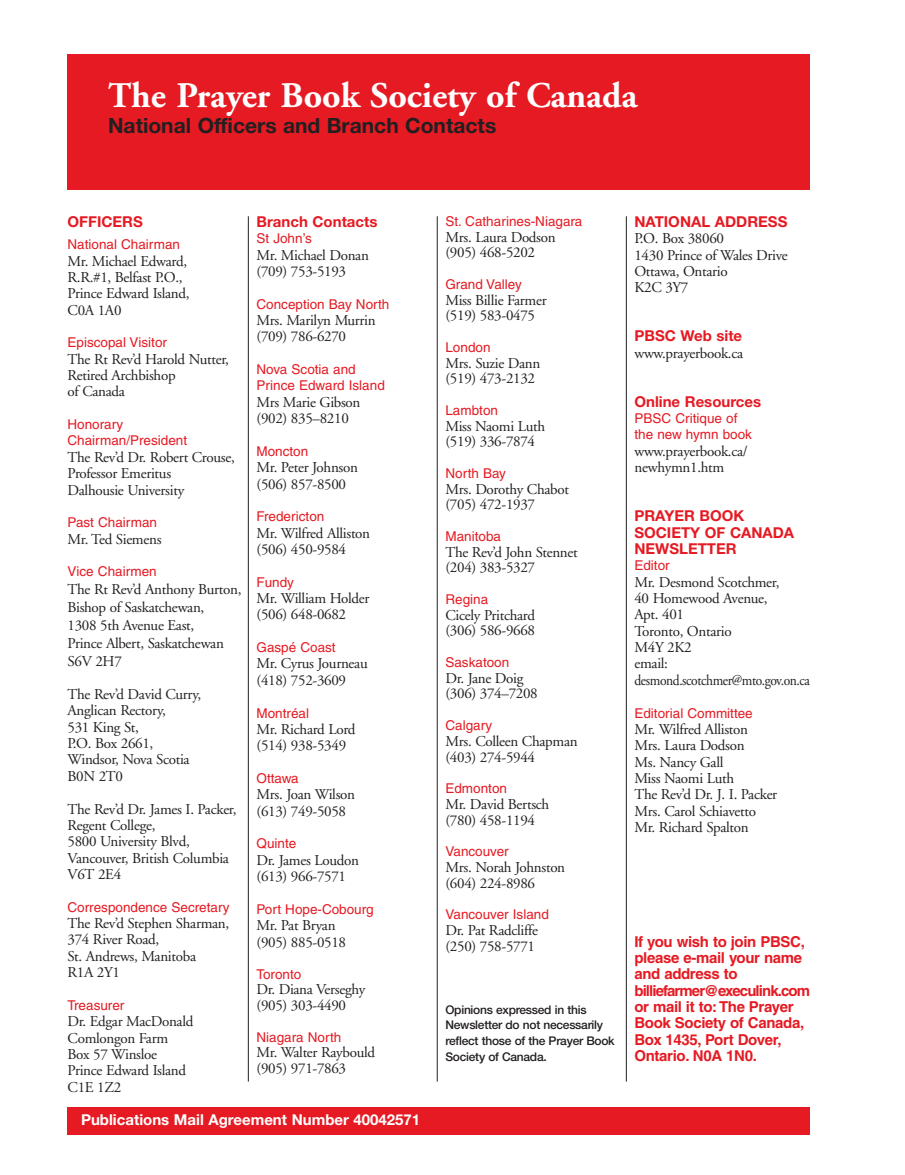
<style>
.page{position:relative;width:905px;height:1175px;background:#fff}
.page>*{position:absolute;margin:0;border:0;box-sizing:border-box;transform-origin:0 0}
.t1{font:700 36px "Adobe Garamond";color:#fff}
.t2{font:700 21px "Helvetica Neue";color:#231f20}
.t3{font:15px/16.4px "Adobe Garamond";letter-spacing:-.02em;color:#231f20}
.t4{font:700 15px/16.4px "Helvetica";letter-spacing:-.02em;color:#e51a23}
.t5{font:700 15px/16.4px "Helvetica Neue";color:#e51a23}
.t6{font:700 15px "Helvetica Neue";color:#fff}
.t7{font:13.5px/16.4px "Helvetica";color:#e51a23}
.t8{font:500 12px/15.8px "Helvetica Neue";letter-spacing:-.02em;color:#231f20}
</style>
<div class="page">
<div style="left:68px;top:1107px;width:742px;height:27px;background:#e51a23"></div>
<div style="left:68px;top:54px;width:742px;height:135px;background:#e51a23"></div>
<hr style="left:248px;top:216px;width:1px;height:865px;background:#231f20">
<hr style="left:437px;top:216px;width:1px;height:865px;background:#231f20">
<hr style="left:626px;top:216px;width:1px;height:865px;background:#231f20">
<h1 class="t1" style="left:108px;top:81px;width:531px">The Prayer Book Society of Canada</h1>
<h2 class="t2" style="left:108px;top:118px;width:390px">National Officers and Branch Contacts</h2>
<p class="t5" style="left:68px;top:215px;width:77px">OFFICERS</p>
<p class="t7" style="left:68px;top:237px;width:114px">National Chairman</p>
<p class="t3" style="left:68px;top:254px;width:124px">Mr. Michael Edward,<br>R.R.#1, Belfast P.O.,<br>Prince Edward Island,<br>C0A 1A0</p>
<p class="t7" style="left:68px;top:336px;width:101px">Episcopal Visitor</p>
<p class="t3" style="left:68px;top:352px;width:163px">The Rt Rev’d Harold Nutter,<br>Retired Archbishop<br>of Canada</p>
<p class="t7" style="left:68px;top:417px;width:121px">Honorary<br>Chairman/President</p>
<p class="t3" style="left:68px;top:450px;width:169px">The Rev’d Dr. Robert Crouse,<br>Professor Emeritus<br>Dalhousie University</p>
<p class="t7" style="left:68px;top:515px;width:91px">Past Chairman</p>
<p class="t3" style="left:68px;top:532px;width:95px">Mr. Ted Siemens</p>
<p class="t7" style="left:68px;top:564px;width:91px">Vice Chairmen</p>
<p class="t3" style="left:68px;top:582px;width:175px;line-height:18px">The Rt Rev’d Anthony Burton,<br>Bishop of Saskatchewan,<br>1308 5th Avenue East,<br>Prince Albert, Saskatchewan<br>S6V 2H7</p>
<p class="t3" style="left:68px;top:687px;width:135px">The Rev’d David Curry,<br>Anglican Rectory,<br>531 King St,<br>P.O. Box 2661,<br>Windsor, Nova Scotia<br>B0N 2T0</p>
<p class="t3" style="left:68px;top:802px;width:170px">The Rev’d Dr. James I. Packer,<br>Regent College,<br>5800 University Blvd,<br>Vancouver, British Columbia<br>V6T 2E4</p>
<p class="t7" style="left:68px;top:900px;width:164px">Correspondence Secretary</p>
<p class="t3" style="left:68px;top:916px;width:163px">The Rev’d Stephen Sharman,<br>374 River Road,<br>St. Andrews, Manitoba<br>R1A 2Y1</p>
<p class="t7" style="left:68px;top:998px;width:58px">Treasurer</p>
<p class="t3" style="left:68px;top:1014px;width:127px">Dr. Edgar MacDonald<br>Comlongon Farm<br>Box 57 Winsloe<br>Prince Edward Island<br>C1E 1Z2</p>
<p class="t5" style="left:256px;top:215px;width:122px">Branch Contacts</p>
<p class="t7" style="left:256px;top:231px;width:57px">St John’s</p>
<p class="t3" style="left:256px;top:248px;width:114px">Mr. Michael Donan (709) 753-5193</p>
<p class="t7" style="left:256px;top:297px;width:134px">Conception Bay North</p>
<p class="t3" style="left:256px;top:313px;width:121px">Mrs. Marilyn Murrin (709) 786-6270</p>
<p class="t7" style="left:256px;top:362px;width:130px">Nova Scotia and<br>Prince Edward Island</p>
<p class="t3" style="left:256px;top:395px;width:105px">Mrs Marie Gibson (902) 835–8210</p>
<p class="t7" style="left:256px;top:444px;width:53px">Moncton</p>
<p class="t3" style="left:256px;top:460px;width:103px">Mr. Peter Johnson (506) 857-8500</p>
<p class="t7" style="left:256px;top:509px;width:69px">Fredericton</p>
<p class="t3" style="left:256px;top:526px;width:115px">Mr. Wilfred Alliston (506) 450-9584</p>
<p class="t7" style="left:256px;top:575px;width:39px">Fundy</p>
<p class="t3" style="left:256px;top:591px;width:115px">Mr. William Holder (506) 648-0682</p>
<p class="t7" style="left:256px;top:640px;width:81px">Gaspé Coast</p>
<p class="t3" style="left:256px;top:657px;width:113px">Mr. Cyrus Journeau (418) 752-3609</p>
<p class="t7" style="left:256px;top:706px;width:54px">Montréal</p>
<p class="t3" style="left:256px;top:722px;width:100px">Mr. Richard Lord (514) 938-5349</p>
<p class="t7" style="left:256px;top:771px;width:44px">Ottawa</p>
<p class="t3" style="left:256px;top:787px;width:100px">Mrs. Joan Wilson (613) 749-5058</p>
<p class="t7" style="left:256px;top:836px;width:41px">Quinte</p>
<p class="t3" style="left:256px;top:853px;width:104px">Dr. James Loudon (613) 966-7571</p>
<p class="t7" style="left:256px;top:902px;width:119px">Port Hope-Cobourg</p>
<p class="t3" style="left:256px;top:918px;width:91px">Mr. Pat Bryan (905) 885-0518</p>
<p class="t7" style="left:256px;top:967px;width:46px">Toronto</p>
<p class="t3" style="left:256px;top:983px;width:110px;line-height:15.8px">Dr. Diana Verseghy (905) 303-4490</p>
<p class="t7" style="left:256px;top:1030px;width:86px">Niagara North</p>
<p class="t3" style="left:256px;top:1046px;width:120px;line-height:15.8px">Mr. Walter Raybould (905) 971-7863</p>
<p class="t6" style="left:81px;top:1114px;width:341px">Publications Mail Agreement Number 40042571</p>
<p class="t7" style="left:445px;top:214px;width:138px">St. Catharines-Niagara</p>
<p class="t3" style="left:445px;top:230px;width:112px;line-height:15.8px">Mrs. Laura Dodson (905) 468-5202</p>
<p class="t7" style="left:445px;top:277px;width:78px">Grand Valley</p>
<p class="t3" style="left:445px;top:293px;width:103px;line-height:15.8px">Miss Billie Farmer (519) 583-0475</p>
<p class="t7" style="left:445px;top:340px;width:47px">London</p>
<p class="t3" style="left:445px;top:356px;width:96px;line-height:15.8px">Mrs. Suzie Dann (519) 473-2132</p>
<p class="t7" style="left:445px;top:403px;width:54px">Lambton</p>
<p class="t3" style="left:445px;top:419px;width:101px;line-height:15.8px">Miss Naomi Luth (519) 336-7874</p>
<p class="t7" style="left:445px;top:466px;width:62px">North Bay</p>
<p class="t3" style="left:445px;top:482px;width:125px;line-height:15.8px">Mrs. Dorothy Chabot (705) 472-1937</p>
<p class="t7" style="left:445px;top:529px;width:57px">Manitoba</p>
<p class="t3" style="left:445px;top:545px;width:134px;line-height:15.8px">The Rev’d John Stennet (204) 383-5327</p>
<p class="t7" style="left:445px;top:592px;width:44px">Regina</p>
<p class="t3" style="left:445px;top:608px;width:91px;line-height:15.8px">Cicely Pritchard (306) 586-9668</p>
<p class="t7" style="left:445px;top:655px;width:65px">Saskatoon</p>
<p class="t3" style="left:445px;top:671px;width:94px;line-height:15.8px">Dr. Jane Doig (306) 374–7208</p>
<p class="t7" style="left:445px;top:718px;width:48px">Calgary</p>
<p class="t3" style="left:445px;top:734px;width:134px;line-height:15.8px">Mrs. Colleen Chapman (403) 274-5944</p>
<p class="t7" style="left:445px;top:781px;width:63px">Edmonton</p>
<p class="t3" style="left:445px;top:797px;width:105px;line-height:15.8px">Mr. David Bertsch (780) 458-1194</p>
<p class="t7" style="left:445px;top:844px;width:65px">Vancouver</p>
<p class="t3" style="left:445px;top:860px;width:121px;line-height:15.8px">Mrs. Norah Johnston (604) 224-8986</p>
<p class="t7" style="left:445px;top:907px;width:105px">Vancouver Island</p>
<p class="t3" style="left:445px;top:923px;width:94px;line-height:15.8px">Dr. Pat Radcliffe (250) 758-5771</p>
<p class="t8" style="left:445px;top:1002px;width:171px">Opinions expressed in this<br>Newsletter do not necessarily reflect those of the Prayer Book<br>Society of Canada.</p>
<p class="t5" style="left:634px;top:215px;width:154px">NATIONAL ADDRESS</p>
<p class="t3" style="left:634px;top:232px;width:155px">P.O. Box 38060<br>1430 Prince of Wales Drive<br>Ottawa, Ontario<br>K2C 3Y7</p>
<p class="t5" style="left:634px;top:329px;width:109px">PBSC Web site</p>
<p class="t3" style="left:634px;top:346px;width:110px">www.prayerbook.ca</p>
<p class="t5" style="left:634px;top:394px;width:128px">Online Resources</p>
<p class="t7" style="left:634px;top:411px;width:119px">PBSC Critique of the new hymn book</p>
<p class="t3" style="left:634px;top:444px;width:115px">www.prayerbook.ca/ newhymn1.htm</p>
<p class="t5" style="left:634px;top:509px;width:161px">PRAYER BOOK<br>SOCIETY OF CANADA<br>NEWSLETTER</p>
<p class="t7" style="left:634px;top:558px;width:37px">Editor</p>
<p class="t3" style="left:634px;top:575px;width:177px">Mr. Desmond Scotchmer,<br>40 Homewood Avenue,<br>Apt. 401<br>Toronto, Ontario<br>M4Y 2K2<br>email: desmond.scotchmer@mto.gov.on.ca</p>
<p class="t7" style="left:634px;top:706px;width:120px">Editorial Committee</p>
<p class="t3" style="left:634px;top:722px;width:144px">Mr. Wilfred Alliston<br>Mrs. Laura Dodson<br>Ms. Nancy Gall<br>Miss Naomi Luth<br>The Rev’d Dr. J. I. Packer<br>Mrs. Carol Schiavetto<br>Mr. Richard Spalton</p>
<p class="t4" style="left:634px;top:934px;width:177px">If you wish to join PBSC, please e-mail your name and address to billiefarmer@execulink.com or mail it to:The Prayer<br>Book Society of Canada,<br>Box 1435, Port Dover,<br>Ontario. N0A 1N0.</p>
</div>
